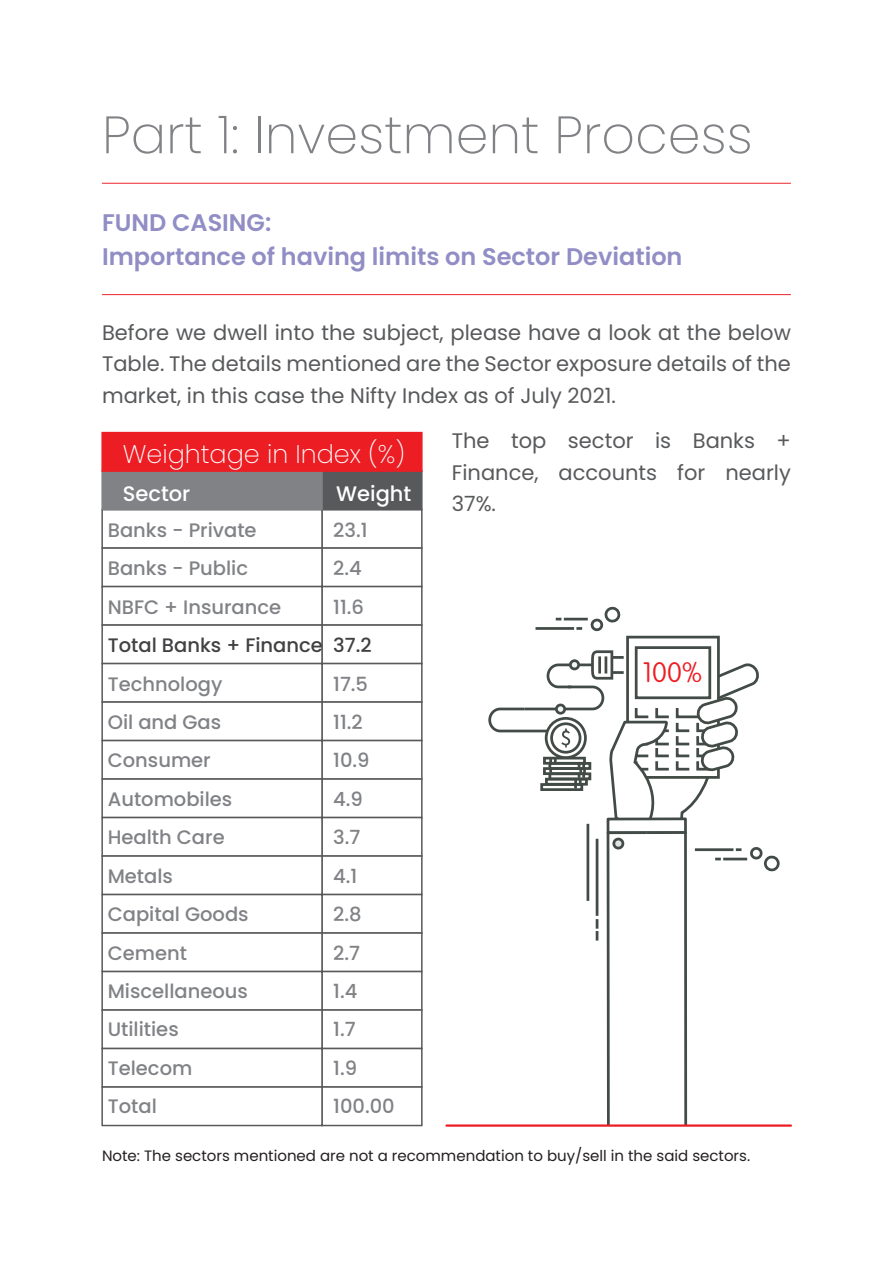
<style>
.page{position:relative;width:893px;height:1263px;background:#fff}
.page>*{position:absolute;margin:0;border:0;box-sizing:border-box;transform-origin:0 0}
.t1{font:200 52.5px "Poppins";color:#808285}
.t2{font:100 27.75px "VAG Rounded Std";color:#ed1d24}
.t3{font:200 25.5px "Poppins";color:#fff}
.t4{font:600 24px/33.3px "Poppins";color:#908ec5}
.t5{font:21px/31.5px "Poppins";color:#58595b;text-align:justify}
.t6{font:500 21px "Poppins";color:#fff}
.t7{font:500 19.5px "Poppins";color:#808285}
.t8{font:500 19.5px "Poppins";color:#414042}
.t9{font:15px "Poppins";color:#231f20}
</style>
<div class="page">
<hr style="left:102px;top:183px;width:689px;height:1px;background:#ee252b">
<hr style="left:102px;top:294px;width:689px;height:1px;background:#ee252b">
<div style="left:321px;top:1125px;width:102px;height:40px;background:#fff;border:2px solid #fff"></div>
<div style="left:101px;top:1125px;width:222px;height:40px;background:#fff;border:2px solid #fff"></div>
<div style="left:321px;top:547px;width:102px;height:40px;background:#fff;border:2px solid #58595b"></div>
<div style="left:101px;top:547px;width:222px;height:40px;background:#fff;border:2px solid #58595b"></div>
<div style="left:321px;top:586px;width:102px;height:40px;background:#fff;border:2px solid #58595b"></div>
<div style="left:101px;top:586px;width:222px;height:40px;background:#fff;border:2px solid #58595b"></div>
<div style="left:321px;top:624px;width:102px;height:40px;background:#fff;border:2px solid #58595b"></div>
<div style="left:101px;top:624px;width:222px;height:40px;background:#fff;border:2px solid #58595b"></div>
<div style="left:321px;top:663px;width:102px;height:40px;background:#fff;border:2px solid #58595b"></div>
<div style="left:101px;top:663px;width:222px;height:40px;background:#fff;border:2px solid #58595b"></div>
<div style="left:321px;top:701px;width:102px;height:40px;background:#fff;border:2px solid #58595b"></div>
<div style="left:101px;top:701px;width:222px;height:40px;background:#fff;border:2px solid #58595b"></div>
<div style="left:321px;top:740px;width:102px;height:40px;background:#fff;border:2px solid #58595b"></div>
<div style="left:101px;top:740px;width:222px;height:40px;background:#fff;border:2px solid #58595b"></div>
<div style="left:321px;top:778px;width:102px;height:40px;background:#fff;border:2px solid #58595b"></div>
<div style="left:101px;top:778px;width:222px;height:40px;background:#fff;border:2px solid #58595b"></div>
<div style="left:321px;top:817px;width:102px;height:40px;background:#fff;border:2px solid #58595b"></div>
<div style="left:101px;top:817px;width:222px;height:40px;background:#fff;border:2px solid #58595b"></div>
<div style="left:321px;top:855px;width:102px;height:40px;background:#fff;border:2px solid #58595b"></div>
<div style="left:101px;top:855px;width:222px;height:40px;background:#fff;border:2px solid #58595b"></div>
<div style="left:321px;top:894px;width:102px;height:40px;background:#fff;border:2px solid #58595b"></div>
<div style="left:101px;top:894px;width:222px;height:40px;background:#fff;border:2px solid #58595b"></div>
<div style="left:321px;top:932px;width:102px;height:40px;background:#fff;border:2px solid #58595b"></div>
<div style="left:101px;top:932px;width:222px;height:40px;background:#fff;border:2px solid #58595b"></div>
<div style="left:321px;top:971px;width:102px;height:40px;background:#fff;border:2px solid #58595b"></div>
<div style="left:101px;top:971px;width:222px;height:40px;background:#fff;border:2px solid #58595b"></div>
<div style="left:321px;top:1009px;width:102px;height:40px;background:#fff;border:2px solid #58595b"></div>
<div style="left:101px;top:1009px;width:222px;height:40px;background:#fff;border:2px solid #58595b"></div>
<div style="left:321px;top:1048px;width:102px;height:40px;background:#fff;border:2px solid #58595b"></div>
<div style="left:101px;top:1048px;width:222px;height:40px;background:#fff;border:2px solid #58595b"></div>
<div style="left:321px;top:1086px;width:102px;height:40px;background:#fff;border:2px solid #58595b"></div>
<div style="left:101px;top:1086px;width:222px;height:40px;background:#fff;border:2px solid #58595b"></div>
<div style="left:321px;top:470px;width:102px;height:40px;background:#58595b"></div>
<div style="left:101px;top:470px;width:222px;height:40px;background:#808285"></div>
<div style="left:101px;top:432px;width:322px;height:40px;background:#ed1d24;border:2px solid #ed1d24"></div>
<svg style="left:590px;top:607px;width:31px;height:24px"></svg>
<hr style="left:535px;top:627px;width:39px;height:3px;background:#424b46">
<svg style="left:576px;top:627px;width:6px;height:3px"></svg>
<hr style="left:564px;top:618px;width:24px;height:2px;background:#424b46">
<svg style="left:488px;top:637px;width:292px;height:487px"></svg>
<hr style="left:446px;top:1124px;width:345px;height:3px;background:#ed1d24">
<h1 class="t1" style="left:102px;top:104px;width:652px">Part 1: Investment Process</h1>
<p class="t4" style="left:102px;top:206px;width:582px">FUND CASING:<br>Importance of having limits on Sector Deviation</p>
<p class="t5" style="left:102px;top:317px;width:690px">Before we dwell into the subject, please have a look at the below Table. The details mentioned are the Sector exposure details of the market, in this case the Nifty Index as of July 2021.</p>
<p class="t5" style="left:452px;top:425px;width:341px">The top sector is Banks + Finance, accounts for nearly 37%.</p>
<p class="t3" style="left:123px;top:439px;width:284px">Weightage in Index (%)</p>
<p class="t6" style="left:123px;top:481px;width:69px">Sector</p>
<p class="t6" style="left:336px;top:481px;width:77px">Weight</p>
<p class="t7" style="left:108px;top:519px;width:150px">Banks - Private</p>
<p class="t7" style="left:333px;top:519px;width:36px">23.1</p>
<p class="t7" style="left:108px;top:557px;width:142px">Banks - Public</p>
<p class="t7" style="left:333px;top:557px;width:30px">2.4</p>
<p class="t7" style="left:108px;top:596px;width:175px">NBFC + Insurance</p>
<p class="t7" style="left:333px;top:596px;width:32px">11.6</p>
<p class="t8" style="left:108px;top:634px;width:265px">Total Banks + Finance 37.2</p>
<p class="t7" style="left:108px;top:672px;width:116px">Technology</p>
<p class="t7" style="left:333px;top:672px;width:36px">17.5</p>
<p class="t7" style="left:108px;top:711px;width:115px">Oil and Gas</p>
<p class="t7" style="left:333px;top:711px;width:31px">11.2</p>
<p class="t7" style="left:108px;top:749px;width:105px">Consumer</p>
<p class="t7" style="left:333px;top:749px;width:38px">10.9</p>
<p class="t7" style="left:108px;top:788px;width:126px">Automobiles</p>
<p class="t7" style="left:333px;top:788px;width:31px">4.9</p>
<p class="t7" style="left:108px;top:826px;width:118px">Health Care</p>
<p class="t7" style="left:333px;top:826px;width:29px">3.7</p>
<p class="t7" style="left:108px;top:864px;width:67px">Metals</p>
<p class="t7" style="left:333px;top:864px;width:26px">4.1</p>
<p class="t7" style="left:108px;top:903px;width:142px">Capital Goods</p>
<p class="t7" style="left:333px;top:903px;width:30px">2.8</p>
<p class="t7" style="left:108px;top:941px;width:81px">Cement</p>
<p class="t7" style="left:333px;top:941px;width:28px">2.7</p>
<p class="t7" style="left:108px;top:980px;width:142px">Miscellaneous</p>
<p class="t7" style="left:333px;top:980px;width:26px">1.4</p>
<p class="t7" style="left:108px;top:1018px;width:72px">Utilities</p>
<p class="t7" style="left:333px;top:1018px;width:24px">1.7</p>
<p class="t7" style="left:108px;top:1057px;width:86px">Telecom</p>
<p class="t7" style="left:333px;top:1057px;width:25px">1.9</p>
<p class="t7" style="left:108px;top:1095px;width:51px">Total</p>
<p class="t7" style="left:333px;top:1095px;width:63px">100.00</p>
<h2 class="t2" style="left:642px;top:657px;width:61px">100%</h2>
<p class="t9" style="left:102px;top:1147px;width:650px">Note: The sectors mentioned are not a recommendation to buy/sell in the said sectors.</p>
</div>
